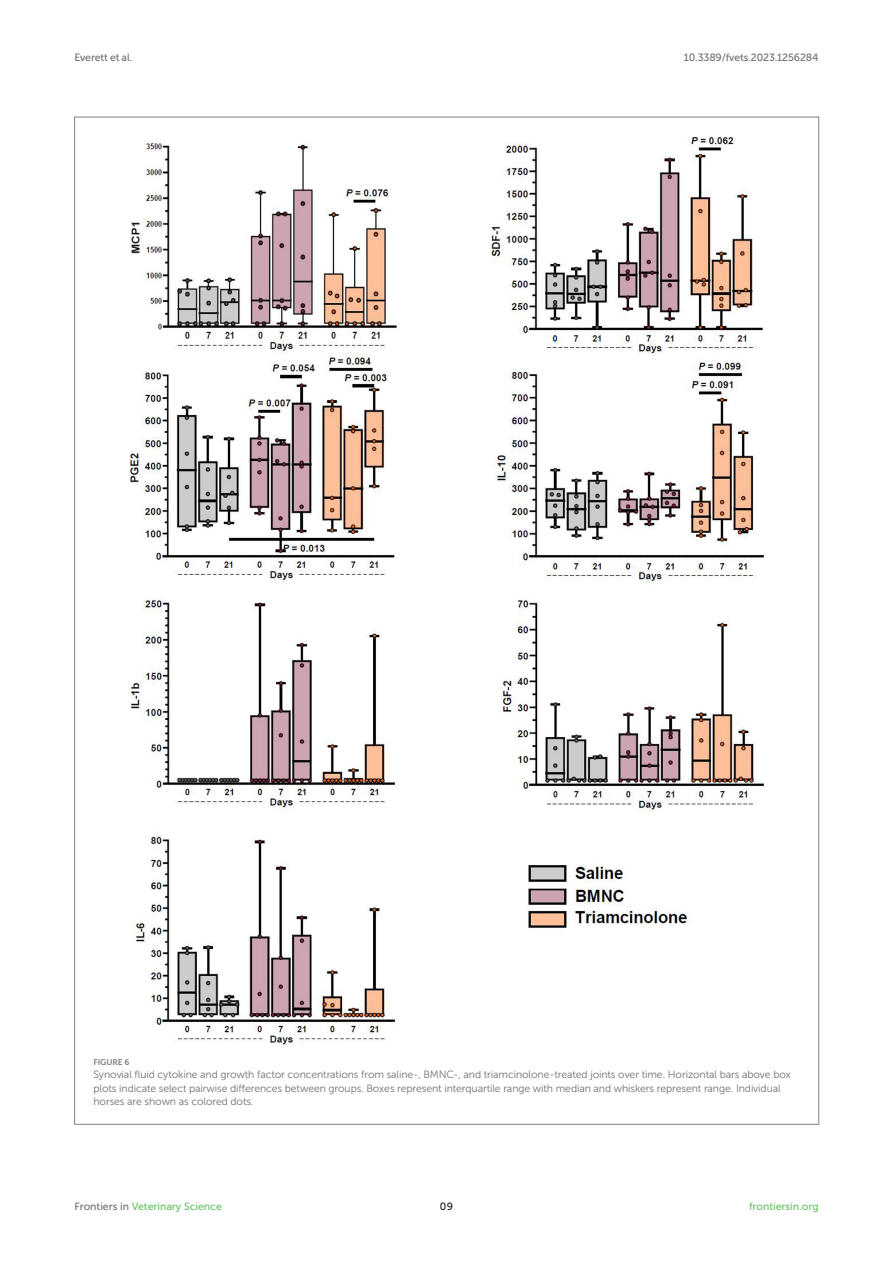
<style>
.page{position:relative;width:893px;height:1263px;background:#fff}
.page>*{position:absolute;margin:0;border:0;box-sizing:border-box;transform-origin:0 0}
.FIG_LEG{font:10.5px/13.5px "Museo Sans 300";letter-spacing:-.01em;color:#706f70}
.t1{font:10.5px "Museo Sans 500";color:#65c161}
.t2{font:10.5px "Museo Sans 500";letter-spacing:-.015em;color:#706f70}
.t3{font:10.5px "Museo Sans 500";color:#1b1c1b}
.FIG_HD{font:8.25px "Museo Sans 700";letter-spacing:-.01em;color:#7e7f7f}
.s1{color:#706f70}
</style>
<div class="page">
<img style="left:129px;top:137px;width:635px;height:908px">
<p class="t2" style="left:74px;top:51px;width:59px">Everett et al.</p>
<p class="t2" style="left:684px;top:51px;width:136px">10.3389/fvets.2023.1256284</p>
<p class="FIG_HD" style="left:94px;top:1057px;width:37px">FIGURE 6</p>
<p class="FIG_LEG" style="left:94px;top:1068px;width:699px">Synovial fluid cytokine and growth factor concentrations from saline-, BMNC-, and triamcinolone-treated joints over time. Horizontal bars above box plots indicate select pairwise differences between groups. Boxes represent interquartile range with median and whiskers represent range. Individual horses are shown as colored dots.</p>
<p class="t1" style="left:74px;top:1200px;width:149px"><span class="s1">Frontiers in</span> Veterinary Science</p>
<p class="t3" style="left:440px;top:1200px;width:15px">09</p>
<p class="t1" style="left:749px;top:1200px;width:71px">frontiersin.org</p>
</div>
